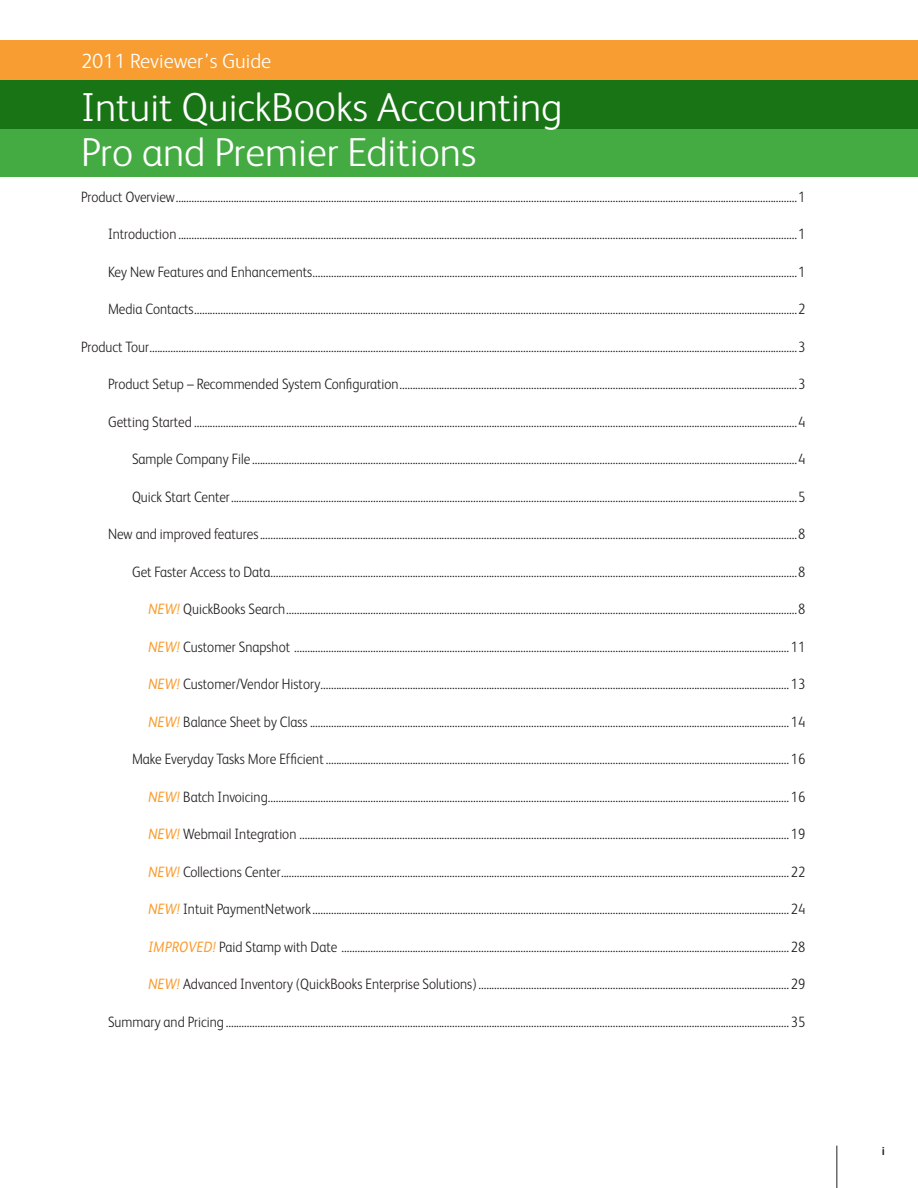
<style>
.page{position:relative;width:918px;height:1188px;background:#fff}
.page>*{position:absolute;margin:0;border:0;box-sizing:border-box;transform-origin:0 0}
.t1{font:300 40.5px/45px "FS Albert";color:#fff}
.t2{font:300 20.7px "FS Albert";color:#fff}
.toc_3{font:300 15px "FS Albert";color:#231f20;scale:.9 1}
.toc_2{font:300 15px "FS Albert";color:#231f20;scale:.9 1}
.toc_4{font:300 15px "FS Albert";color:#231f20;scale:.9 1}
.toc_1{font:300 15px "FS Albert";color:#231f20;scale:.9 1}
.t3{font:700 12px "FS Albert";color:#231f20}
.s1{font-weight:400;font-style:italic;color:#f89d31}
</style>
<div class="page">
<div style="left:0;top:80px;width:918px;height:96px;background:#44aa42"></div>
<div style="left:0;top:80px;width:918px;height:48px;background:#187414"></div>
<hr style="left:836px;top:1146px;width:1px;height:42px;background:#231f20">
<div style="left:0;top:40px;width:918px;height:40px;background:#f89d31"></div>
<p class="t2" style="left:81px;top:48px;width:192px">2011 Reviewer’s Guide</p>
<p class="t1" style="left:81px;top:83px;width:483px">Intuit QuickBooks Accounting<br>Pro and Premier Editions</p>
<p class="toc_1" style="left:81px;top:187px;width:807px">Product Overview............................................................................................................................................................................................................................................1</p>
<p class="toc_2" style="left:108px;top:224px;width:777px">Introduction ...........................................................................................................................................................................................................................................1</p>
<p class="toc_2" style="left:108px;top:262px;width:777px">Key New Features and Enhancements........................................................................................................................................................................................1</p>
<p class="toc_2" style="left:108px;top:299px;width:777px">Media Contacts.....................................................................................................................................................................................................................................2</p>
<p class="toc_1" style="left:81px;top:337px;width:807px">Product Tour......................................................................................................................................................................................................................................................3</p>
<p class="toc_2" style="left:108px;top:374px;width:777px">Product Setup – Recommended System Configuration.......................................................................................................................................................3</p>
<p class="toc_2" style="left:108px;top:412px;width:777px">Getting Started .....................................................................................................................................................................................................................................4</p>
<p class="toc_3" style="left:132px;top:449px;width:750px">Sample Company File...............................................................................................................................................................................................................4</p>
<p class="toc_3" style="left:132px;top:487px;width:750px">Quick Start Center.......................................................................................................................................................................................................................5</p>
<p class="toc_2" style="left:108px;top:524px;width:777px">New and improved features............................................................................................................................................................................................................8</p>
<p class="toc_3" style="left:132px;top:562px;width:750px">Get Faster Access to Data........................................................................................................................................................................................................8</p>
<p class="toc_4" style="left:148px;top:599px;width:732px"><span class="s1">NEW!</span> QuickBooks Search..................................................................................................................................................................................................8</p>
<p class="toc_3" style="left:148px;top:637px;width:732px"><span class="s1">NEW!</span> Customer Snapshot ............................................................................................................................................................................................11</p>
<p class="toc_3" style="left:148px;top:674px;width:732px"><span class="s1">NEW!</span> Customer/Vendor History..................................................................................................................................................................................13</p>
<p class="toc_3" style="left:148px;top:712px;width:732px"><span class="s1">NEW!</span> Balance Sheet by Class ......................................................................................................................................................................................14</p>
<p class="toc_3" style="left:132px;top:749px;width:750px">Make Everyday Tasks More Efficient................................................................................................................................................................................16</p>
<p class="toc_4" style="left:148px;top:787px;width:732px"><span class="s1">NEW!</span> Batch Invoicing......................................................................................................................................................................................................16</p>
<p class="toc_3" style="left:148px;top:824px;width:732px"><span class="s1">NEW!</span> Webmail Integration ..........................................................................................................................................................................................19</p>
<p class="toc_3" style="left:148px;top:862px;width:732px"><span class="s1">NEW!</span> Collections Center.................................................................................................................................................................................................22</p>
<p class="toc_3" style="left:148px;top:899px;width:732px"><span class="s1">NEW!</span> Intuit PaymentNetwork .....................................................................................................................................................................................24</p>
<p class="toc_4" style="left:148px;top:937px;width:732px"><span class="s1">IMPROVED!</span> Paid Stamp with Date ..........................................................................................................................................................................28</p>
<p class="toc_4" style="left:148px;top:974px;width:732px"><span class="s1">NEW!</span> Advanced Inventory (QuickBooks Enterprise Solutions)......................................................................................................................29</p>
<p class="toc_2" style="left:108px;top:1012px;width:777px">Summary and Pricing ......................................................................................................................................................................................................................35</p>
<p class="t3" style="left:882px;top:1143px;width:5px">i</p>
</div>
